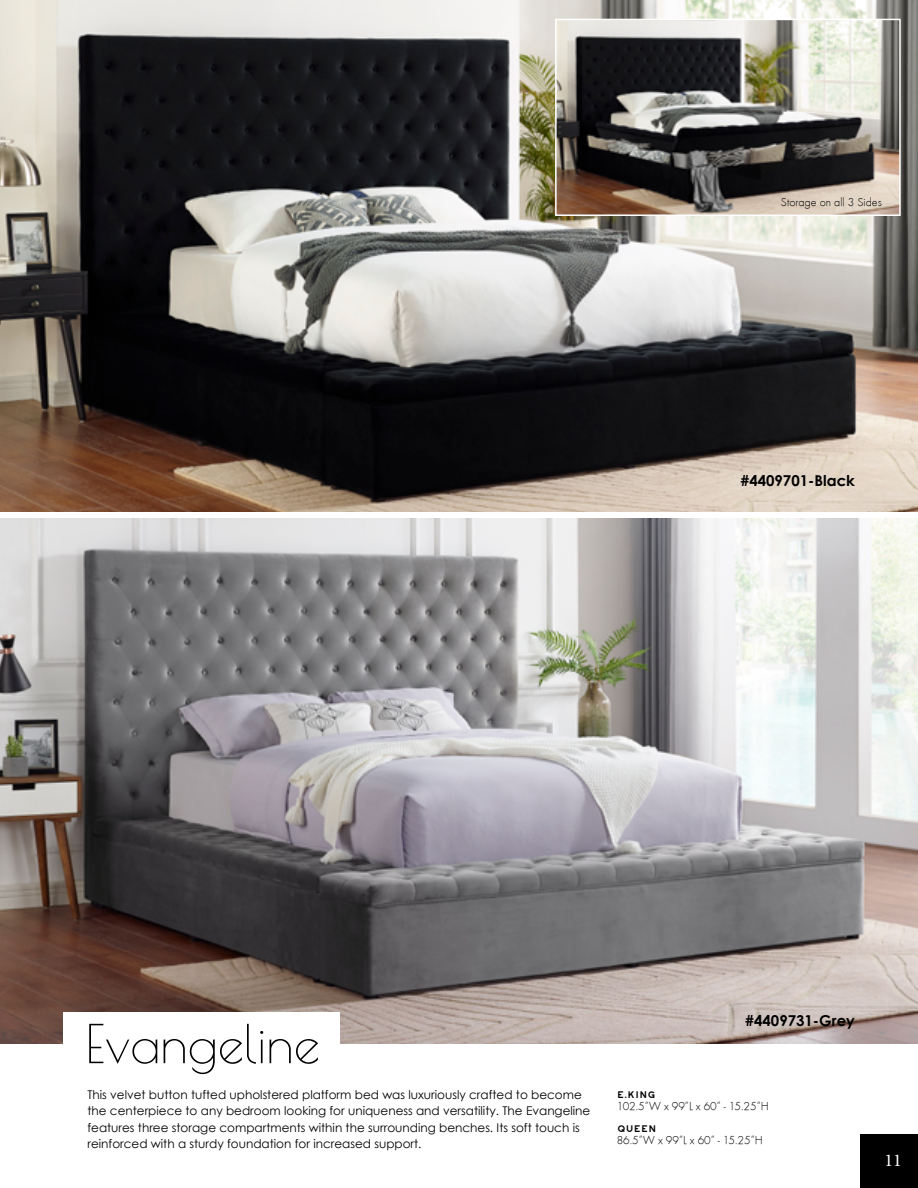
<style>
.page{position:relative;width:918px;height:1188px;background:#fff}
.page>*{position:absolute;margin:0;border:0;box-sizing:border-box;transform-origin:0 0}
.t1{font:52.5px "Poiret One";color:#000}
.t2{font:18px "Minion Pro";color:#fff}
.t3{font:700 15px "Century Gothic";color:#000}
.t4{font:12px/16.5px "Century Gothic";color:#000}
.t5{font:12px "Function LH Light";color:#000}
.t6{font:12px "Westmount";letter-spacing:-.045em;color:#000}
</style>
<div class="page">
<div style="left:860px;top:1134px;width:58px;height:54px;background:#000"></div>
<img style="left:0;top:0;width:918px;height:512px">
<img style="left:0;top:518px;width:918px;height:525px">
<img style="left:558px;top:22px;width:340px;height:191px">
<div style="left:555px;top:19px;width:346px;height:197px;border:2px solid #fff"></div>
<div style="left:64px;top:1012px;width:276px;height:44px;background:#fff"></div>
<p class="t5" style="left:781px;top:196px;width:102px">Storage on all 3 Sides</p>
<h1 class="t1" style="left:85px;top:1013px;width:236px">Evangeline</h1>
<p class="t3" style="left:740px;top:469px;width:116px">#4409701-Black</p>
<p class="t3" style="left:745px;top:1009px;width:111px">#4409731-Grey</p>
<p class="t4" style="left:87px;top:1086px;width:505px">This velvet button tufted upholstered platform bed was luxuriously crafted to become the centerpiece to any bedroom looking for uniqueness and versatility. The Evangeline features three storage compartments within the surrounding benches. Its soft touch is reinforced with a sturdy foundation for increased support.</p>
<p class="t6" style="left:617px;top:1088px;width:41px">e.king</p>
<p class="t5" style="left:617px;top:1100px;width:154px">102.5”W x 99”L x 60” - 15.25”H</p>
<p class="t6" style="left:617px;top:1123px;width:41px">queen</p>
<p class="t5" style="left:617px;top:1134px;width:148px">86.5”W x 99”L x 60” - 15.25”H</p>
<h2 class="t2" style="left:885px;top:1148px;width:19px">11</h2>
</div>
